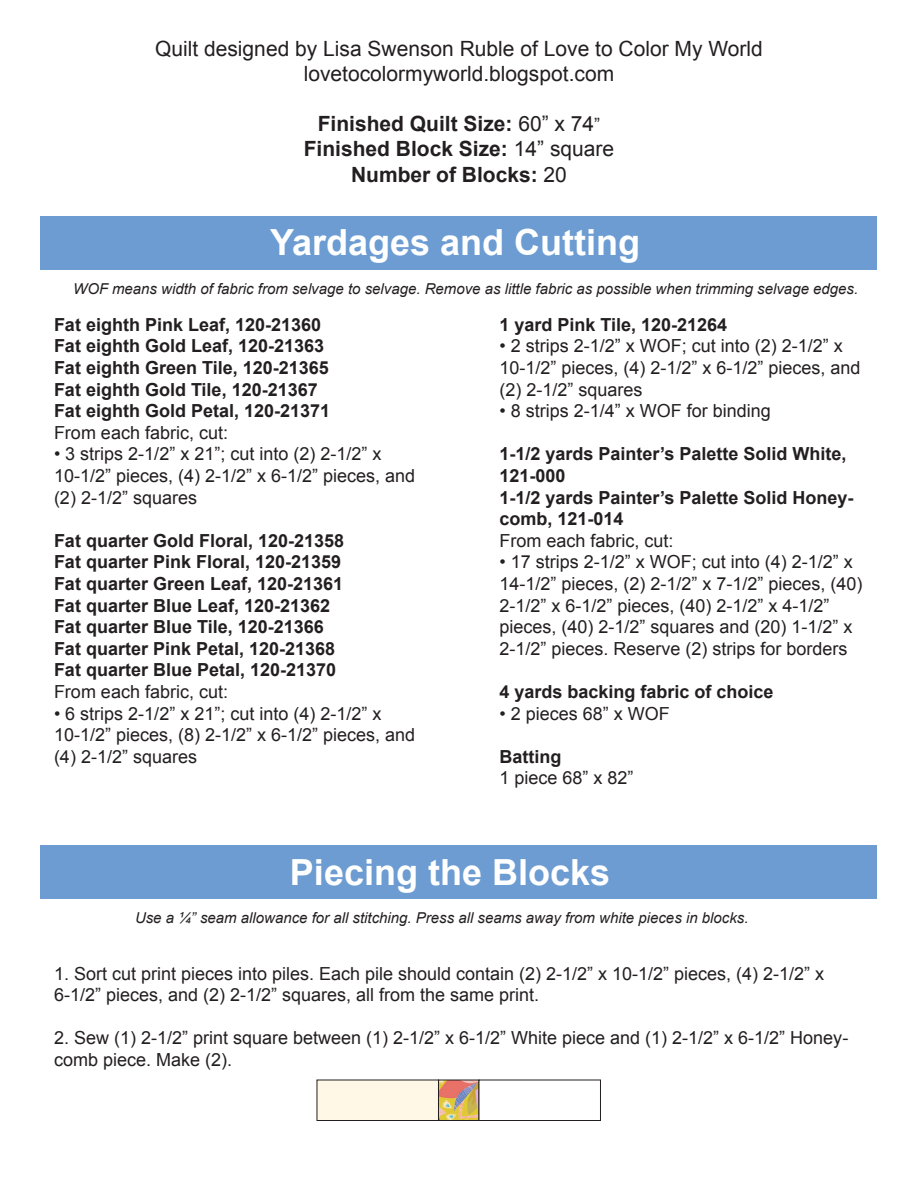
<style>
.page{position:relative;width:918px;height:1188px;background:#fff}
.page>*{position:absolute;margin:0;border:0;box-sizing:border-box;transform-origin:0 0}
.t1{font:700 36px "Arial";color:#fff}
.t2{font:21px/25.2px "Arial";color:#231f20;text-align:center}
.t3{font:700 21px/25.2px "Arial";color:#231f20;text-align:center}
.t4{font:18px/21.6px "Arial";color:#231f20}
.t5{font:700 18px/21.6px "Arial";color:#231f20}
.t6{font:italic 15px "Arial";color:#231f20}
.s1{font-weight:400}
.s2{font-weight:400;font-size:18px}
</style>
<div class="page">
<div style="left:40px;top:216px;width:838px;height:54px;background:#6c9cd2"></div>
<div style="left:40px;top:845px;width:838px;height:54px;background:#6c9cd2"></div>
<svg style="left:439px;top:1080px;width:40px;height:41px;background:#cba069"></svg>
<div style="left:479px;top:1080px;width:122px;height:41px;background:#fff;border:1px solid #231f20"></div>
<div style="left:317px;top:1080px;width:122px;height:41px;background:#fff8e7;border:1px solid #231f20"></div>
<p class="t2" style="left:155px;top:36px;width:609px">Quilt designed by Lisa Swenson Ruble of Love to Color My World lovetocolormyworld.blogspot.com</p>
<p class="t3" style="left:304px;top:112px;width:312px">Finished Quilt Size: <span class="s1">60” x 74</span><span class="s2">”<br></span>Finished Block Size: <span class="s1">14” square<br></span>Number of Blocks: <span class="s1">20</span></p>
<h1 class="t1" style="left:270px;top:219px;width:372px">Yardages and Cutting</h1>
<p class="t6" style="left:73px;top:279px;width:787px">WOF means width of fabric from selvage to selvage. Remove as little fabric as possible when trimming selvage edges.</p>
<p class="t5" style="left:500px;top:314px;width:229px">1 yard Pink Tile, 120-21264</p>
<p class="t4" style="left:500px;top:336px;width:363px">• 2 strips 2-1/2” x WOF; cut into (2) 2-1/2” x<br>10-1/2” pieces, (4) 2-1/2” x 6-1/2” pieces, and (2) 2-1/2” squares</p>
<p class="t4" style="left:500px;top:400px;width:273px">• 8 strips 2-1/4” x WOF for binding</p>
<p class="t5" style="left:500px;top:444px;width:356px">1-1/2 yards Painter’s Palette Solid White,<br>121-000<br>1-1/2 yards Painter’s Palette Solid Honey&shy;comb, 121-014</p>
<p class="t4" style="left:500px;top:530px;width:176px">From each fabric, cut:</p>
<p class="t4" style="left:500px;top:552px;width:365px">• 17 strips 2-1/2” x WOF; cut into (4) 2-1/2” x 14-1/2” pieces, (2) 2-1/2” x 7-1/2” pieces, (40)<br>2-1/2” x 6-1/2” pieces, (40) 2-1/2” x 4-1/2” pieces, (40) 2-1/2” squares and (20) 1-1/2” x 2-1/2” pieces. Reserve (2) strips for borders</p>
<p class="t5" style="left:500px;top:682px;width:276px">4 yards backing fabric of choice</p>
<p class="t4" style="left:500px;top:703px;width:172px">• 2 pieces 68” x WOF</p>
<p class="t5" style="left:500px;top:746px;width:63px">Batting</p>
<p class="t4" style="left:500px;top:768px;width:136px">1 piece 68” x 82”</p>
<p class="t5" style="left:54px;top:314px;width:278px">Fat eighth Pink Leaf, 120-21360<br>Fat eighth Gold Leaf, 120-21363<br>Fat eighth Green Tile, 120-21365<br>Fat eighth Gold Tile, 120-21367<br>Fat eighth Gold Petal, 120-21371</p>
<p class="t4" style="left:54px;top:422px;width:176px">From each fabric, cut:</p>
<p class="t4" style="left:54px;top:444px;width:363px">• 3 strips 2-1/2” x 21”; cut into (2) 2-1/2” x<br>10-1/2” pieces, (4) 2-1/2” x 6-1/2” pieces, and (2) 2-1/2” squares</p>
<p class="t5" style="left:54px;top:530px;width:292px">Fat quarter Gold Floral, 120-21358<br>Fat quarter Pink Floral, 120-21359<br>Fat quarter Green Leaf, 120-21361<br>Fat quarter Blue Leaf, 120-21362<br>Fat quarter Blue Tile, 120-21366<br>Fat quarter Pink Petal, 120-21368<br>Fat quarter Blue Petal, 120-21370</p>
<p class="t4" style="left:54px;top:681px;width:176px">From each fabric, cut:</p>
<p class="t4" style="left:54px;top:703px;width:363px">• 6 strips 2-1/2” x 21”; cut into (4) 2-1/2” x<br>10-1/2” pieces, (8) 2-1/2” x 6-1/2” pieces, and (4) 2-1/2” squares</p>
<h1 class="t1" style="left:290px;top:849px;width:322px">Piecing the Blocks</h1>
<p class="t6" style="left:135px;top:908px;width:615px">Use a ¼” seam allowance for all stitching. Press all seams away from white pieces in blocks.</p>
<p class="t4" style="left:54px;top:963px;width:772px">1. Sort cut print pieces into piles. Each pile should contain (2) 2-1/2” x 10-1/2” pieces, (4) 2-1/2” x<br>6-1/2” pieces, and (2) 2-1/2” squares, all from the same print.</p>
<p class="t4" style="left:54px;top:1027px;width:796px">2. Sew (1) 2-1/2” print square between (1) 2-1/2” x 6-1/2” White piece and (1) 2-1/2” x 6-1/2” Honey&shy;comb piece. Make (2).</p>
</div>
